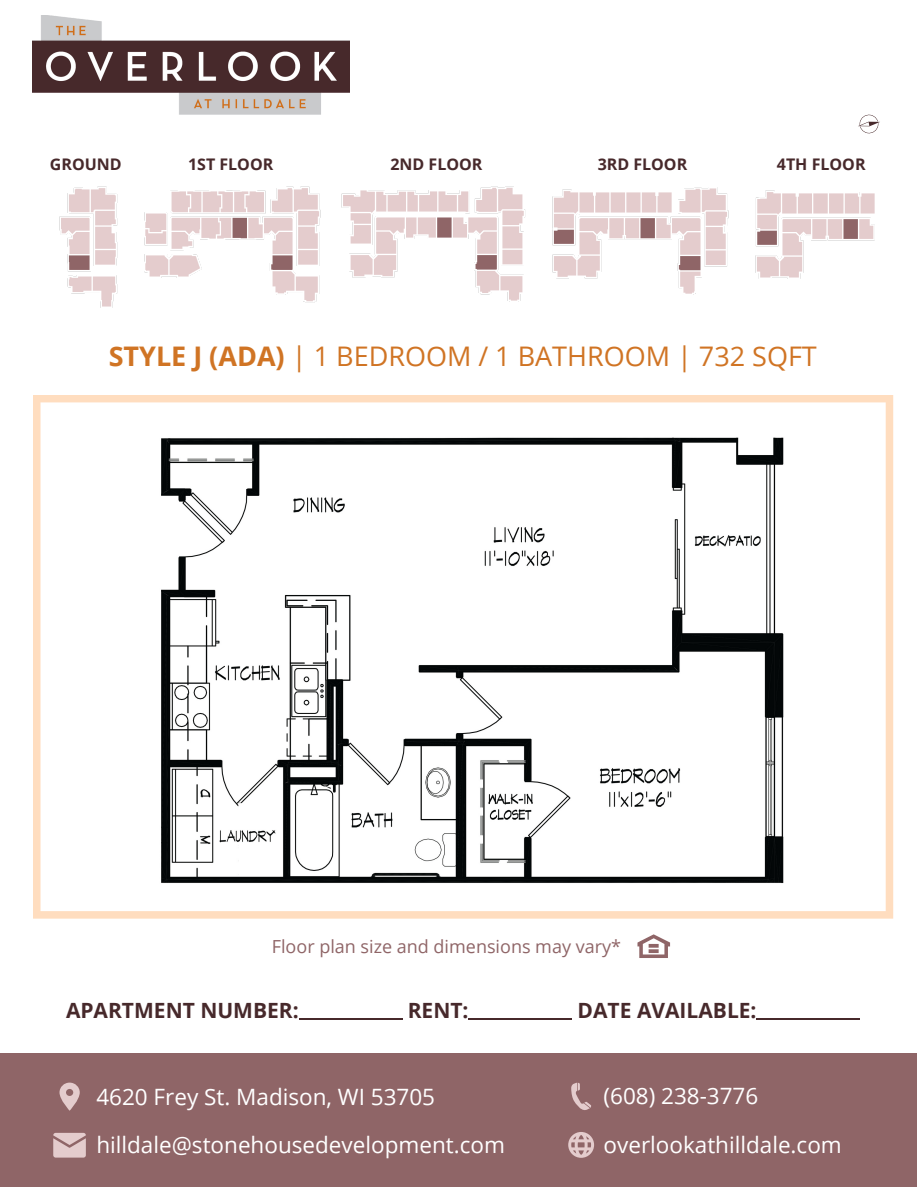
<style>
.page{position:relative;width:918px;height:1188px;background:#fff}
.page>*{position:absolute;margin:0;border:0;box-sizing:border-box;transform-origin:0 0}
.t1{font:27px "Open Sans";color:#d07424}
.t2{font:22.5px "Open Sans";color:#fff}
.t3{font:700 21px "Open Sans";color:#47292b}
.t4{font:18px "Open Sans";color:#8f6567}
.t5{font:700 16.05px "Open Sans";color:#47292b}
.s1{font-weight:700}
</style>
<div class="page">
<div style="left:0;top:1053px;width:917px;height:134px;background:#8f6567"></div>
<svg style="left:60px;top:1083px;width:20px;height:28px"></svg>
<svg style="left:568px;top:1132px;width:26px;height:26px"></svg>
<svg style="left:571px;top:1083px;width:20px;height:27px"></svg>
<svg style="left:53px;top:1133px;width:33px;height:25px"></svg>
<img style="left:33px;top:15px;width:316px;height:100px">
<img style="left:59px;top:186px;width:816px;height:122px">
<svg style="left:33px;top:395px;width:860px;height:523px"></svg>
<img style="left:123px;top:414px;width:690px;height:486px">
<svg style="left:637px;top:934px;width:33px;height:24px"></svg>
<svg style="left:858px;top:114px;width:22px;height:20px"></svg>
<hr style="left:299px;top:1019px;width:103px;height:1px;background:#47292b">
<hr style="left:469px;top:1019px;width:103px;height:1px;background:#47292b">
<hr style="left:757px;top:1019px;width:103px;height:1px;background:#47292b">
<p class="t5" style="left:50px;top:152px;width:73px">GROUND</p>
<p class="t5" style="left:188px;top:152px;width:87px">1ST FLOOR</p>
<p class="t5" style="left:391px;top:152px;width:93px">2ND FLOOR</p>
<p class="t5" style="left:598px;top:152px;width:91px">3RD FLOOR</p>
<p class="t5" style="left:777px;top:152px;width:90px">4TH FLOOR</p>
<p class="t1" style="left:109px;top:338px;width:710px"><span class="s1">STYLE J (ADA)</span> | 1 BEDROOM / 1 BATHROOM | 732 SQFT</p>
<p class="t4" style="left:272px;top:934px;width:351px">Floor plan size and dimensions may vary*</p>
<p class="t3" style="left:66px;top:995px;width:234px">APARTMENT NUMBER:</p>
<p class="t3" style="left:408px;top:995px;width:62px">RENT:</p>
<p class="t3" style="left:578px;top:995px;width:180px">DATE AVAILABLE:</p>
<p class="t2" style="left:96px;top:1081px;width:340px">4620 Frey St. Madison, WI 53705</p>
<p class="t2" style="left:96px;top:1129px;width:410px">hilldale@stonehousedevelopment.com</p>
<p class="t2" style="left:604px;top:1080px;width:156px">(608) 238-3776</p>
<p class="t2" style="left:604px;top:1129px;width:240px">overlookathilldale.com</p>
</div>
